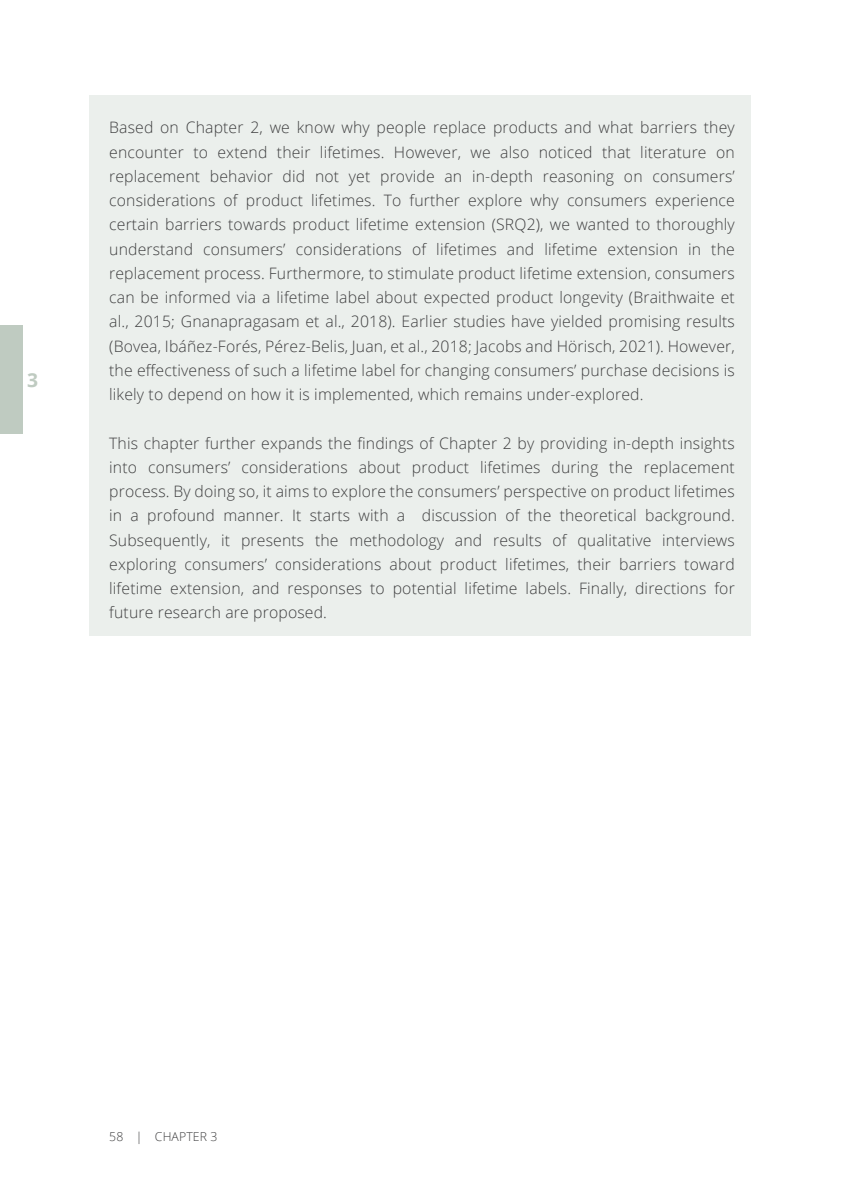
<style>
.page{position:relative;width:844px;height:1191px;background:#fff}
.page>*{position:absolute;margin:0;border:0;box-sizing:border-box;transform-origin:0 0}
.t1{font:700 19.25px "Open Sans";color:#bfcbc1}
.Lijstalinea{font:300 15.75px/24.3px "Open Sans";letter-spacing:.01em;color:#3e3e3f;text-align:justify}
.t2{font:300 12.25px "Open Sans";letter-spacing:.01em;color:#3e3e3f}
</style>
<div class="page">
<div style="left:89px;top:95px;width:662px;height:540px;background:#ebefec"></div>
<div style="left:0;top:325px;width:22px;height:108px;background:#bfcbc1"></div>
<p class="t1" style="left:27px;top:366px;width:12px">3</p>
<p class="Lijstalinea" style="left:109px;top:115px;width:627px">Based on Chapter 2, we know why people replace products and what barriers they encounter to extend their lifetimes. However, we also noticed that literature on replacement behavior did not yet provide an in-depth reasoning on consumers’ considerations of product lifetimes. To further explore why consumers experience certain barriers towards product lifetime extension (SRQ2), we wanted to thoroughly understand consumers’ considerations of lifetimes and lifetime extension in the replacement process. Furthermore, to stimulate product lifetime extension, consumers can be informed via a lifetime label about expected product longevity (Braithwaite et al., 2015; Gnanapragasam et al., 2018). Earlier studies have yielded promising results (Bovea, Ibáñez-Forés, Pérez-Belis, Juan, et al., 2018; Jacobs and Hörisch, 2021). However, the effectiveness of such a lifetime label for changing consumers’ purchase decisions is likely to depend on how it is implemented, which remains under-explored.</p>
<p class="Lijstalinea" style="left:109px;top:430px;width:627px">This chapter further expands the findings of Chapter 2 by providing in-depth insights into consumers’ considerations about product lifetimes during the replacement process. By doing so, it aims to explore the consumers’ perspective on product lifetimes in a profound manner. It starts with a discussion of the theoretical background.<br>Subsequently, it presents the methodology and results of qualitative interviews exploring consumers’ considerations about product lifetimes, their barriers toward lifetime extension, and responses to potential lifetime labels. Finally, directions for future research are proposed.</p>
<p class="t2" style="left:109px;top:1128px;width:110px">58 | CHAPTER 3</p>
</div>
